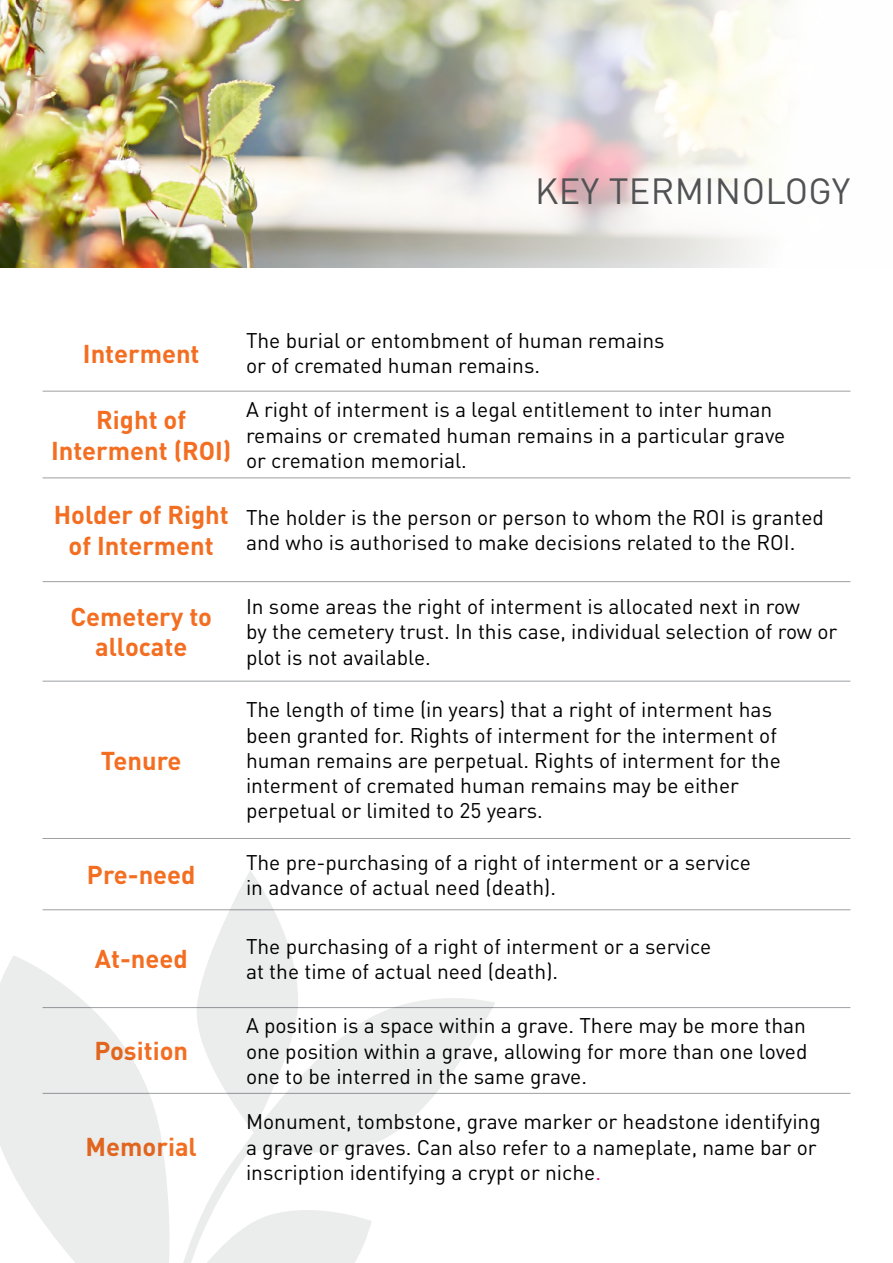
<style>
.page{position:relative;width:893px;height:1263px;background:#fff}
.page>*{position:absolute;margin:0;border:0;box-sizing:border-box;transform-origin:0 0}
.t1{font:36px "DINOT";letter-spacing:.01em;color:#515254}
.t2{font:700 25.5px/30.6px "DINOT";color:#f36e21;text-align:center}
.t3{font:21px/25.2px "DINOT";color:#000}
.s1{color:#ec008c}
</style>
<div class="page">
<img style="left:0;top:0;width:789px;height:267px">
<hr style="left:43px;top:391px;width:197px;height:1px;background:#9d9fa2">
<hr style="left:240px;top:391px;width:610px;height:1px;background:#9d9fa2">
<hr style="left:43px;top:477px;width:197px;height:1px;background:#9d9fa2">
<hr style="left:240px;top:477px;width:610px;height:1px;background:#9d9fa2">
<hr style="left:43px;top:581px;width:197px;height:1px;background:#9d9fa2">
<hr style="left:240px;top:581px;width:610px;height:1px;background:#9d9fa2">
<hr style="left:43px;top:681px;width:197px;height:1px;background:#9d9fa2">
<hr style="left:240px;top:681px;width:610px;height:1px;background:#9d9fa2">
<hr style="left:43px;top:838px;width:197px;height:1px;background:#9d9fa2">
<hr style="left:240px;top:838px;width:610px;height:1px;background:#9d9fa2">
<hr style="left:240px;top:909px;width:610px;height:1px;background:#9d9fa2">
<hr style="left:240px;top:1007px;width:610px;height:1px;background:#9d9fa2">
<hr style="left:240px;top:1093px;width:610px;height:1px;background:#9d9fa2">
<svg style="left:0;top:871px;width:495px;height:392px"></svg>
<h1 class="t1" style="left:535px;top:169px;width:317px">KEY TERMINOLOGY</h1>
<p class="t2" style="left:83px;top:337px;width:118px">Interment</p>
<p class="t3" style="left:246px;top:328px;width:420px">The burial or entombment of human remains or of cremated human remains.</p>
<p class="t2" style="left:51px;top:404px;width:182px">Right of<br>Interment (ROI)</p>
<p class="t3" style="left:246px;top:397px;width:541px">A right of interment is a legal entitlement to inter human remains or cremated human remains in a particular grave or cremation memorial.</p>
<p class="t2" style="left:54px;top:499px;width:177px">Holder of Right of Interment</p>
<p class="t3" style="left:246px;top:505px;width:579px">The holder is the person or person to whom the ROI is granted and who is authorised to make decisions related to the ROI.</p>
<p class="t2" style="left:70px;top:601px;width:143px">Cemetery to allocate</p>
<p class="t3" style="left:246px;top:594px;width:593px">In some areas the right of interment is allocated next in row<br>by the cemetery trust. In this case, individual selection of row or plot is not available.</p>
<p class="t2" style="left:101px;top:744px;width:82px">Tenure</p>
<p class="t3" style="left:246px;top:697px;width:536px">The length of time (in years) that a right of interment has been granted for. Rights of interment for the interment of human remains are perpetual. Rights of interment for the interment of cremated human remains may be either perpetual or limited to 25 years.</p>
<p class="t2" style="left:87px;top:859px;width:110px">Pre-need</p>
<p class="t3" style="left:246px;top:849px;width:507px">The pre-purchasing of a right of interment or a service in advance of actual need (death).</p>
<p class="t2" style="left:95px;top:943px;width:94px">At-need</p>
<p class="t3" style="left:246px;top:933px;width:467px">The purchasing of a right of interment or a service at the time of actual need (death).</p>
<p class="t2" style="left:94px;top:1035px;width:95px">Position</p>
<p class="t2" style="left:86px;top:1131px;width:113px">Memorial</p>
<p class="t3" style="left:246px;top:1013px;width:563px;text-align:justify">A position is a space within a grave. There may be more than one position within a grave, allowing for more than one loved one to be interred in the same grave.</p>
<p class="t3" style="left:246px;top:1109px;width:576px">Monument, tombstone, grave marker or headstone identifying a grave or graves. Can also refer to a nameplate, name bar or inscription identifying a crypt or niche<span class="s1">.</span></p>
</div>
